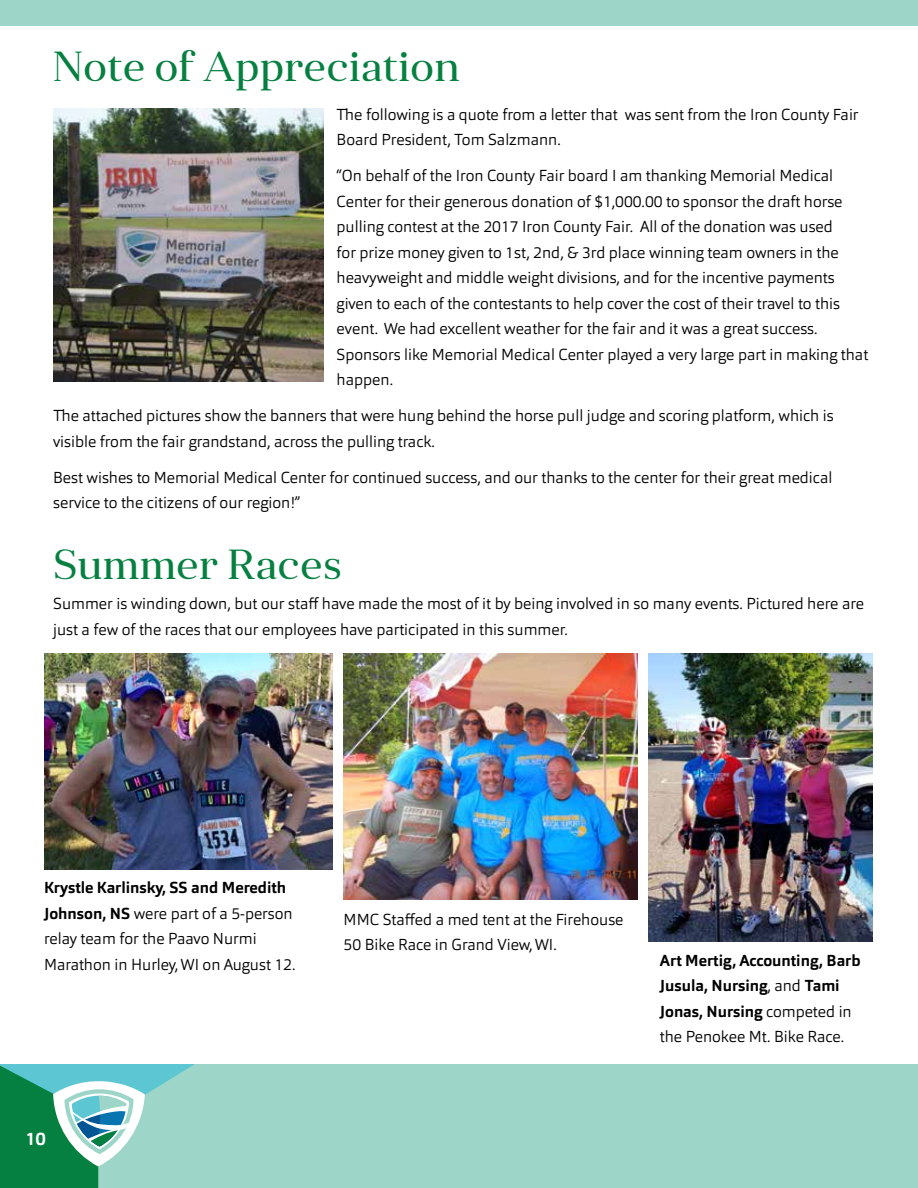
<style>
.page{position:relative;width:918px;height:1188px;background:#fff}
.page>*{position:absolute;margin:0;border:0;box-sizing:border-box;transform-origin:0 0}
.t1{font:42px "Anglecia Pro Title";color:#068040}
.t2{font:700 18px "Orgon";color:#fff}
.t3{font:300 15.75px/25.5px "Orgon";color:#000}
.t4{font:700 15.75px/25.5px "Orgon";color:#000}
.s1{font-weight:700}
.s2{font-weight:300}
</style>
<div class="page">
<div style="left:288px;top:1064px;width:150px;height:124px;background:#9dd6c9"></div>
<div style="left:438px;top:992px;width:480px;height:196px;background:#9dd6c9"></div>
<div style="left:0;top:0;width:918px;height:27px;background:#9dd6c9"></div>
<div style="left:0;top:27px;width:918px;height:1037px;background:#fff"></div>
<svg style="left:0;top:1064px;width:288px;height:124px;background:#77c1ae"></svg>
<img style="left:53px;top:108px;width:270px;height:274px">
<img style="left:44px;top:653px;width:288px;height:216px">
<img style="left:344px;top:653px;width:293px;height:247px">
<img style="left:649px;top:653px;width:223px;height:289px">
<h1 class="t1" style="left:53px;top:40px;width:409px">Note of Appreciation</h1>
<p class="t3" style="left:337px;top:102px;width:524px">The following is a quote from a letter that was sent from the Iron County Fair<br>Board President, Tom Salzmann.</p>
<p class="t3" style="left:337px;top:163px;width:533px">“On behalf of the Iron County Fair board I am thanking Memorial Medical Center for their generous donation of $1,000.00 to sponsor the draft horse pulling contest at the 2017 Iron County Fair. All of the donation was used<br>for prize money given to 1st, 2nd, &amp; 3rd place winning team owners in the heavyweight and middle weight divisions, and for the incentive payments given to each of the contestants to help cover the cost of their travel to this event. We had excellent weather for the fair and it was a great success.<br>Sponsors like Memorial Medical Center played a very large part in making that happen.</p>
<p class="t3" style="left:53px;top:403px;width:782px">The attached pictures show the banners that were hung behind the horse pull judge and scoring platform, which is visible from the fair grandstand, across the pulling track.</p>
<p class="t3" style="left:53px;top:465px;width:781px">Best wishes to Memorial Medical Center for continued success, and our thanks to the center for their great medical service to the citizens of our region!”</p>
<h1 class="t1" style="left:53px;top:537px;width:290px">Summer Races</h1>
<p class="t3" style="left:53px;top:591px;width:812px">Summer is winding down, but our staff have made the most of it by being involved in so many events. Pictured here are just a few of the races that our employees have participated in this summer.</p>
<p class="t3" style="left:44px;top:875px;width:253px"><span class="s1">Krystle Karlinsky, SS and Meredith Johnson, NS</span> were part of a 5-person relay team for the Paavo Nurmi Marathon in Hurley, WI on August 12.</p>
<p class="t2" style="left:25px;top:1127px;width:22px">10</p>
<p class="t3" style="left:344px;top:906px;width:281px">MMC Staffed a med tent at the Firehouse<br>50 Bike Race in Grand View, WI.</p>
<p class="t4" style="left:660px;top:947px;width:202px">Art Mertig, Accounting, Barb<br>Jusula, Nursing<span class="s2">, and</span> Tami<br>Jonas, Nursing <span class="s2">competed in the Penokee Mt. Bike Race.</span></p>
</div>
